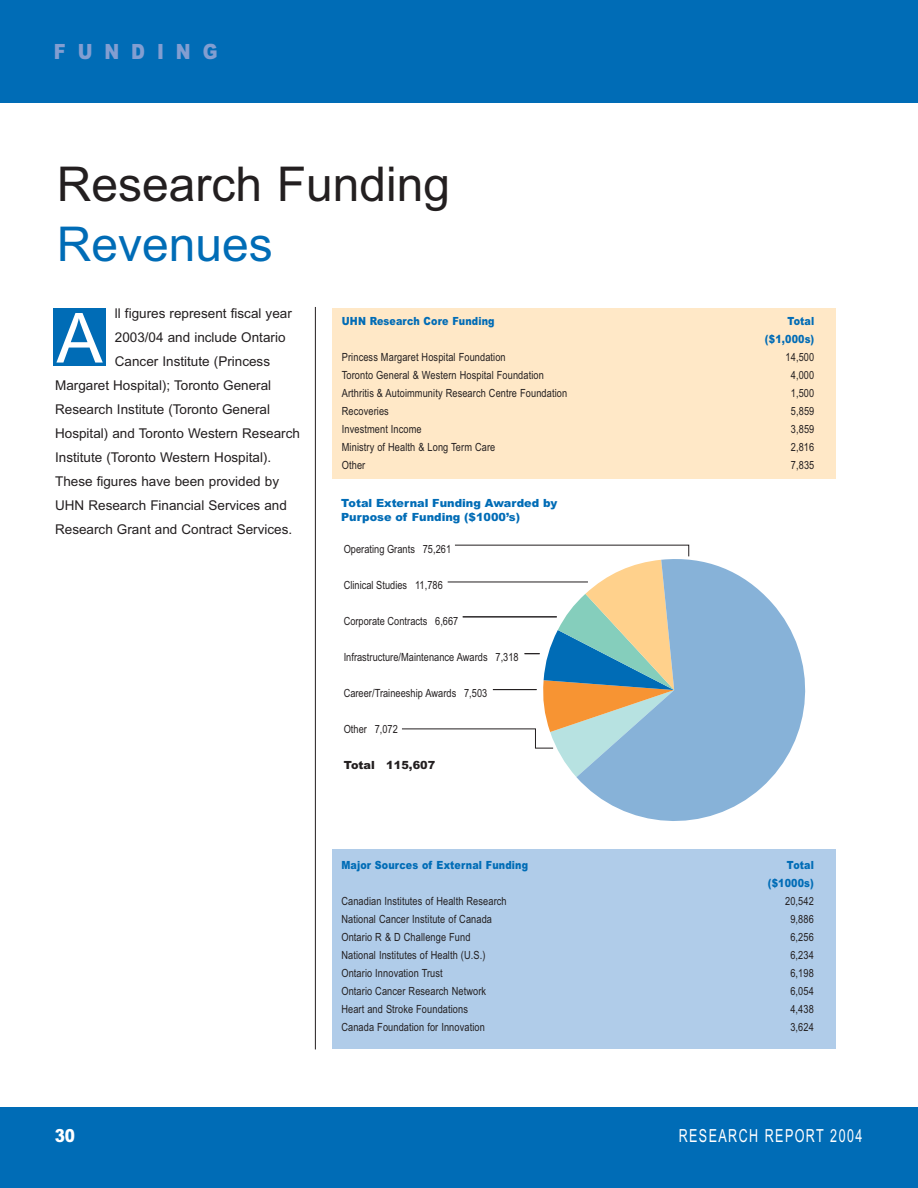
<style>
.page{position:relative;width:918px;height:1188px;background:#fff}
.page>*{position:absolute;margin:0;border:0;box-sizing:border-box;transform-origin:0 0}
.t1{font:69.15px "Arial";color:#fff}
.t2{font:48px "Arial";color:#231f20}
.t3{font:48px "Arial";color:#006cb6}
.t4{font:900 21px "Arial";letter-spacing:.665em;color:#829ed1;scale:.85 1}
.t5{font:18px "Arial Narrow";letter-spacing:.09em;color:#fff;scale:.85 1}
.t6{font:900 18px "Arial";color:#fff;scale:.85 1}
.t7{font:13.5px "Arial";color:#231f20}
.t8{font:11.25px "Arial Narrow";letter-spacing:.01em;color:#231f20}
.t9{font:900 11.25px/18px "Arial";letter-spacing:.015em;color:#006cb6;text-align:right;scale:.85 1}
.t10{font:900 11.25px/13.5px "Arial";letter-spacing:.015em;color:#006cb6}
.t11{font:900 11.25px "Arial";letter-spacing:.005em;color:#231f20}
</style>
<div class="page">
<div style="left:0;top:0;width:918px;height:102px;background:#006cb6"></div>
<div style="left:0;top:1107px;width:918px;height:81px;background:#006cb6"></div>
<hr style="left:315px;top:307px;width:1px;height:742px;background:#231f20">
<div style="left:53px;top:308px;width:53px;height:58px;background:#006cb6"></div>
<div style="left:332px;top:308px;width:504px;height:171px;background:#ffe8c7"></div>
<div style="left:332px;top:849px;width:504px;height:200px;background:#b0cce9"></div>
<svg style="left:576px;top:559px;width:230px;height:262px;fill:#87b2d8"></svg>
<svg style="left:557px;top:749px;width:117px;height:28px"></svg>
<svg style="left:402px;top:544px;width:288px;height:205px"></svg>
<h3 class="t4" style="left:54px;top:44px;width:194px">FUNDING</h3>
<h2 class="t2" style="left:57px;top:167px;width:395px">Research Funding</h2>
<h2 class="t3" style="left:57px;top:227px;width:218px">Revenues</h2>
<p class="t7" style="left:115px;top:308px;width:179px">ll figures represent fiscal year</p>
<p class="t7" style="left:115px;top:332px;width:172px">2003/04 and include Ontario</p>
<p class="t7" style="left:115px;top:356px;width:157px">Cancer Institute (Princess</p>
<p class="t7" style="left:55px;top:380px;width:218px">Margaret Hospital); Toronto General</p>
<p class="t7" style="left:55px;top:404px;width:216px">Research Institute (Toronto General</p>
<p class="t7" style="left:55px;top:428px;width:246px">Hospital) and Toronto Western Research</p>
<p class="t7" style="left:55px;top:452px;width:218px">Institute (Toronto Western Hospital).</p>
<p class="t7" style="left:55px;top:476px;width:225px">These figures have been provided by</p>
<p class="t7" style="left:55px;top:500px;width:233px">UHN Research Financial Services and</p>
<p class="t7" style="left:55px;top:524px;width:239px">Research Grant and Contract Services.</p>
<h1 class="t1" style="left:57px;top:313px;width:48px">A</h1>
<p class="t9" style="left:342px;top:313px;width:181px">UHN Research Core Funding</p>
<p class="t9" style="left:765px;top:313px;width:60px">Total ($1,000s)</p>
<p class="t8" style="left:342px;top:353px;width:165px">Princess Margaret Hospital Foundation</p>
<p class="t8" style="left:786px;top:353px;width:30px">14,500</p>
<p class="t8" style="left:342px;top:371px;width:204px">Toronto General &amp; Western Hospital Foundation</p>
<p class="t8" style="left:791px;top:371px;width:25px">4,000</p>
<p class="t8" style="left:342px;top:389px;width:227px">Arthritis &amp; Autoimmunity Research Centre Foundation</p>
<p class="t8" style="left:791px;top:389px;width:25px">1,500</p>
<p class="t8" style="left:342px;top:407px;width:49px">Recoveries</p>
<p class="t8" style="left:791px;top:407px;width:25px">5,859</p>
<p class="t8" style="left:342px;top:425px;width:81px">Investment Income</p>
<p class="t8" style="left:791px;top:425px;width:25px">3,859</p>
<p class="t8" style="left:342px;top:443px;width:155px">Ministry of Health &amp; Long Term Care</p>
<p class="t8" style="left:791px;top:443px;width:25px">2,816</p>
<p class="t8" style="left:342px;top:461px;width:25px">Other</p>
<p class="t8" style="left:791px;top:461px;width:25px">7,835</p>
<p class="t10" style="left:341px;top:498px;width:218px">Total External Funding Awarded by<br>Purpose of Funding ($1000’s)</p>
<p class="t8" style="left:344px;top:545px;width:109px">Operating Grants 75,261</p>
<p class="t8" style="left:344px;top:581px;width:101px">Clinical Studies 11,786</p>
<p class="t8" style="left:344px;top:617px;width:116px">Corporate Contracts 6,667</p>
<p class="t8" style="left:344px;top:653px;width:177px">Infrastructure/Maintenance Awards 7,318</p>
<p class="t8" style="left:344px;top:689px;width:145px">Career/Traineeship Awards 7,503</p>
<p class="t8" style="left:344px;top:725px;width:56px">Other 7,072</p>
<p class="t11" style="left:344px;top:761px;width:93px">Total 115,607</p>
<p class="t9" style="left:341px;top:857px;width:221px">Major Sources of External Funding</p>
<p class="t9" style="left:768px;top:857px;width:56px">Total ($1000s)</p>
<p class="t8" style="left:341px;top:897px;width:167px">Canadian Institutes of Health Research</p>
<p class="t8" style="left:785px;top:897px;width:30px">20,542</p>
<p class="t8" style="left:341px;top:915px;width:152px">National Cancer Institute of Canada</p>
<p class="t8" style="left:790px;top:915px;width:25px">9,886</p>
<p class="t8" style="left:341px;top:933px;width:131px">Ontario R &amp; D Challenge Fund</p>
<p class="t8" style="left:790px;top:933px;width:25px">6,256</p>
<p class="t8" style="left:341px;top:951px;width:146px">National Institutes of Health (U.S.)</p>
<p class="t8" style="left:790px;top:951px;width:25px">6,234</p>
<p class="t8" style="left:341px;top:969px;width:103px">Ontario Innovation Trust</p>
<p class="t8" style="left:790px;top:969px;width:25px">6,198</p>
<p class="t8" style="left:341px;top:987px;width:146px">Ontario Cancer Research Network</p>
<p class="t8" style="left:790px;top:987px;width:25px">6,054</p>
<p class="t8" style="left:341px;top:1005px;width:128px">Heart and Stroke Foundations</p>
<p class="t8" style="left:790px;top:1005px;width:25px">4,438</p>
<p class="t8" style="left:341px;top:1023px;width:145px">Canada Foundation for Innovation</p>
<p class="t8" style="left:790px;top:1023px;width:25px">3,624</p>
<h3 class="t6" style="left:55px;top:1129px;width:26px">30</h3>
<h3 class="t5" style="left:679px;top:1129px;width:218px">RESEARCH REPORT 2004</h3>
</div>
